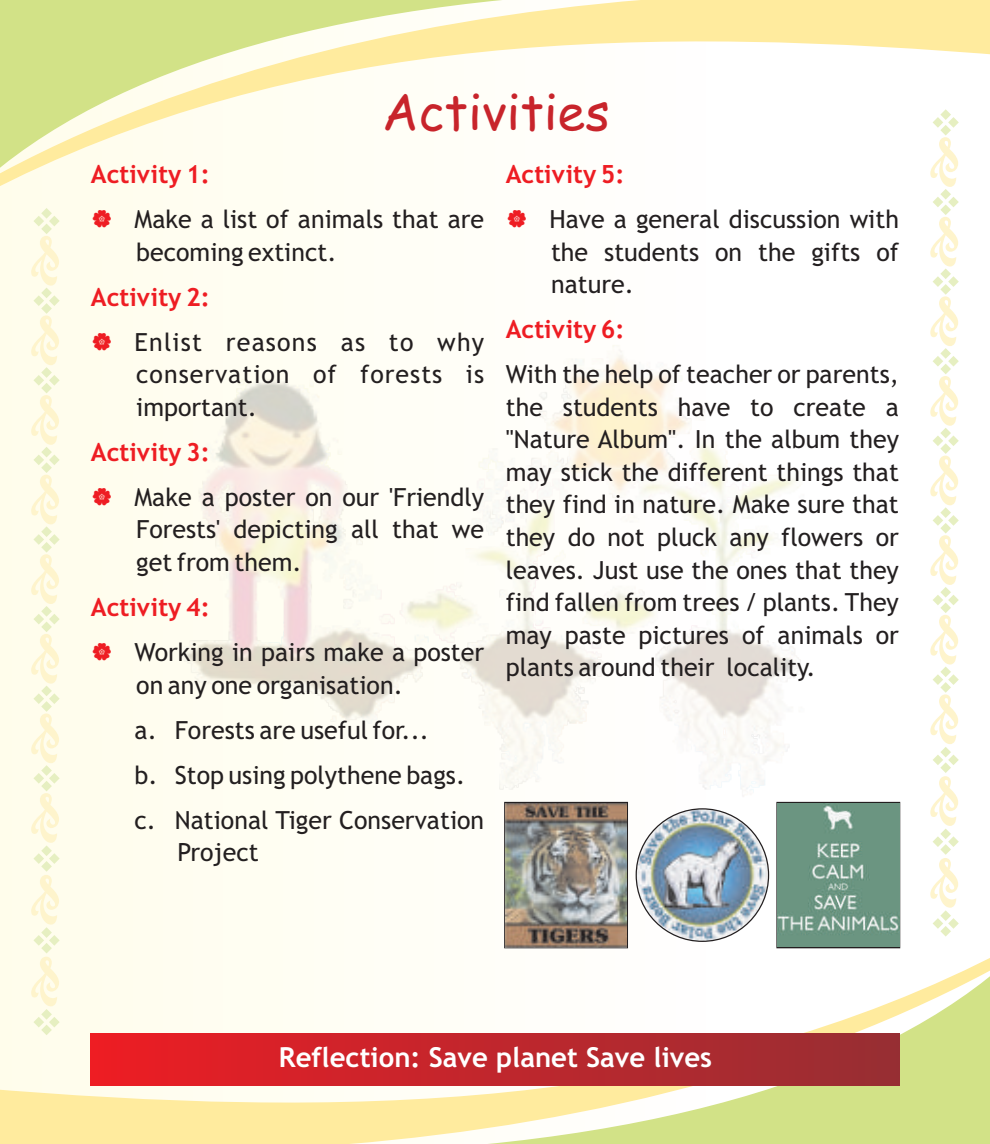
<style>
.page{position:relative;width:990px;height:1144px;background:#fff}
.page>*{position:absolute;margin:0;border:0;box-sizing:border-box;transform-origin:0 0}
.t1{font:50px "Comic Sans MS";color:#c8242b}
.t2{font:700 27.5px "Trebuchet MS";color:#fff}
.t3{font:25px/32.5px "Trebuchet MS";color:#231f20;text-align:justify}
.t4{font:700 25px "Trebuchet MS";color:#ee1d23}
</style>
<div class="page">
<div style="left:0;top:0;width:717px;height:1143px;background:#fffdf0"></div>
<svg style="left:0;top:0;width:990px;height:196px"></svg>
<svg style="left:0;top:947px;width:990px;height:196px"></svg>
<svg style="left:930px;top:109px;width:29px;height:827px"></svg>
<svg style="left:31px;top:208px;width:29px;height:826px"></svg>
<img style="left:186px;top:320px;width:615px;height:503px">
<div style="left:91px;top:1032px;width:808px;height:53px;background:linear-gradient(to right,#ec1d24,#962f34)"></div>
<div style="left:504px;top:801px;width:124px;height:147px;border:3px solid #231f20"></div>
<img style="left:505px;top:802px;width:122px;height:144px">
<img style="left:637px;top:809px;width:131px;height:131px;border-radius:50%">
<div style="left:776px;top:801px;width:124px;height:147px;border:3px solid #231f20"></div>
<img style="left:778px;top:802px;width:121px;height:144px">
<p class="t4" style="left:91px;top:165px;width:121px">Activity 1:</p>
<h1 class="t1" style="left:382px;top:90px;width:229px">Activities</h1>
<p class="t4" style="left:506px;top:165px;width:121px">Activity 5:</p>
<p class="t3" style="left:135px;top:205px;width:351px">Make a list of animals that are becoming extinct.</p>
<p class="t4" style="left:91px;top:287px;width:121px">Activity 2:</p>
<p class="t3" style="left:135px;top:328px;width:351px">Enlist reasons as to why conservation of forests is important.</p>
<p class="t4" style="left:91px;top:442px;width:121px">Activity 3:</p>
<p class="t3" style="left:135px;top:483px;width:351px">Make a poster on our 'Friendly Forests' depicting all that we get from them.</p>
<p class="t4" style="left:91px;top:597px;width:121px">Activity 4:</p>
<p class="t3" style="left:135px;top:638px;width:351px">Working in pairs make a poster on any one organisation.</p>
<p class="t3" style="left:135px;top:709px;width:351px;line-height:45px;text-align:left">a. Forests are useful for...<br>b. Stop using polythene bags. c. National Tiger Conservation</p>
<p class="t3" style="left:178px;top:838px;width:83px">Project</p>
<p class="t3" style="left:549px;top:205px;width:351px">Have a general discussion with the students on the gifts of nature.</p>
<p class="t4" style="left:506px;top:320px;width:121px">Activity 6:</p>
<p class="t3" style="left:506px;top:360px;width:395px">With the help of teacher or parents, the students have to create a "Nature Album". In the album they may stick the different things that they find in nature. Make sure that they do not pluck any flowers or leaves. Just use the ones that they find fallen from trees / plants. They may paste pictures of animals or plants around their locality.</p>
<p class="t2" style="left:279px;top:1046px;width:435px">Reflection: Save planet Save lives</p>
</div>
